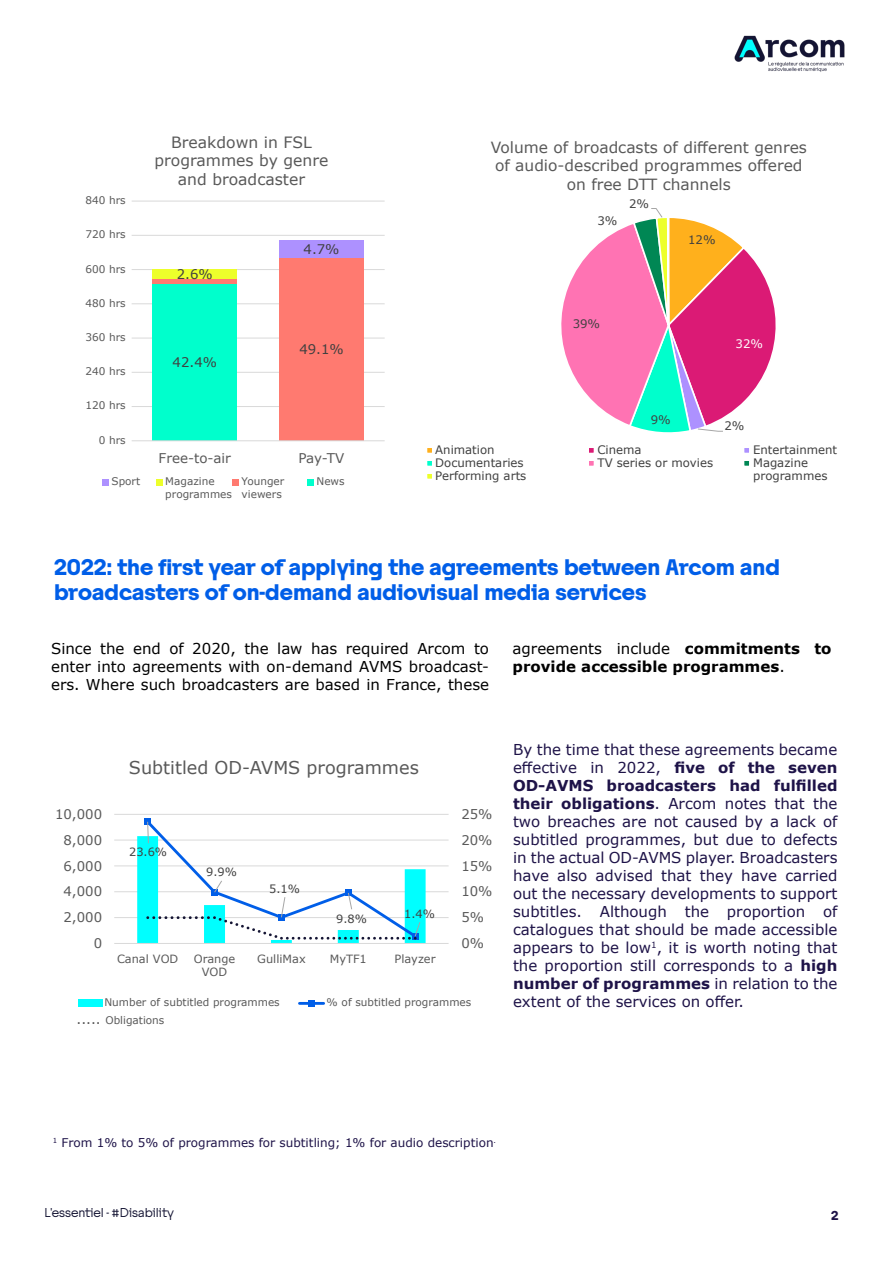
<style>
.page{position:relative;width:893px;height:1263px;background:#fff}
.page>*{position:absolute;margin:0;border:0;box-sizing:border-box;transform-origin:0 0}
.t1{font:700 21px/25.2px "Tosh";color:#005ee8}
.t2{font:17.7px "Verdana";color:#595959}
.t3{font:15.6px/18.8px "Verdana";color:#595959;text-align:center}
.t4{font:15.45px/18.6px "Verdana";color:#595959;text-align:center}
.t5{font:15px/18px "Verdana";color:#1e1348;text-align:justify}
.t6{font:15px/18px "Verdana";color:#000;text-align:justify}
.t7{font:700 15px/18px "Verdana";color:#000}
.t8{font:13.35px "Verdana";color:#595959}
.t9{font:13.2px/25.8px "Verdana";color:#595959;text-align:right}
.t10{font:13.2px "Verdana";color:#404040}
.t11{font:12px "Verdana";color:#1e1348}
.t12{font:12px "Tosh";color:#141433}
.t13{font:700 12px "Tosh";color:#1e1348}
.t14{font:11.7px/12.9px "Verdana";color:#404040}
.t15{font:11.7px "Verdana";color:#fff}
.t16{font:11.4px/13.5px "Verdana";color:#595959;text-align:center}
.t17{font:11.4px "Verdana";color:#404040}
.t18{font:10.5px/12.6px "Verdana";color:#595959}
.s1{font-size:13.35px}
.s2{font-weight:400}
.s3{font-weight:700}
</style>
<div class="page">
<img style="left:734px;top:35px;width:111px;height:37px">
<hr style="left:114px;top:814px;width:335px;height:1px;background:#d9d9d9">
<hr style="left:114px;top:839px;width:335px;height:1px;background:#d9d9d9">
<hr style="left:114px;top:865px;width:335px;height:1px;background:#d9d9d9">
<hr style="left:114px;top:891px;width:335px;height:1px;background:#d9d9d9">
<hr style="left:114px;top:917px;width:335px;height:1px;background:#d9d9d9">
<hr style="left:114px;top:943px;width:335px;height:1px;background:#d9d9d9">
<svg style="left:137px;top:818px;width:289px;height:125px"></svg>
<div style="left:78px;top:1000px;width:24px;height:7px;background:#0ff"></div>
<hr style="left:299px;top:1002px;width:25px;height:3px;background:#005ee8">
<div style="left:308px;top:1000px;width:7px;height:6px;background:#005ee8"></div>
<svg style="left:561px;top:208px;width:215px;height:225px"></svg>
<svg style="left:427px;top:448px;width:5px;height:5px"></svg>
<svg style="left:589px;top:448px;width:5px;height:5px"></svg>
<svg style="left:744px;top:448px;width:5px;height:5px"></svg>
<svg style="left:427px;top:461px;width:5px;height:5px"></svg>
<svg style="left:589px;top:461px;width:5px;height:5px"></svg>
<svg style="left:744px;top:461px;width:5px;height:5px"></svg>
<svg style="left:427px;top:474px;width:5px;height:5px"></svg>
<hr style="left:132px;top:201px;width:253px;height:1px;background:#d9d9d9">
<hr style="left:132px;top:235px;width:253px;height:1px;background:#d9d9d9">
<hr style="left:132px;top:269px;width:253px;height:1px;background:#d9d9d9">
<hr style="left:132px;top:303px;width:253px;height:1px;background:#d9d9d9">
<hr style="left:132px;top:338px;width:253px;height:1px;background:#d9d9d9">
<hr style="left:132px;top:372px;width:253px;height:1px;background:#d9d9d9">
<hr style="left:132px;top:406px;width:253px;height:1px;background:#d9d9d9">
<div style="left:153px;top:283px;width:84px;height:158px;background:#0fc"></div>
<div style="left:279px;top:258px;width:85px;height:183px;background:#ff7a70"></div>
<hr style="left:153px;top:279px;width:84px;height:4px;background:#ff7a70">
<div style="left:153px;top:269px;width:84px;height:10px;background:#edff2b"></div>
<div style="left:279px;top:240px;width:85px;height:18px;background:#ad91ff"></div>
<hr style="left:132px;top:440px;width:253px;height:1px;background:#d9d9d9">
<div style="left:102px;top:479px;width:7px;height:6px;background:#ad91ff"></div>
<svg style="left:156px;top:479px;width:6px;height:6px"></svg>
<div style="left:232px;top:479px;width:7px;height:6px;background:#ff7a70"></div>
<svg style="left:307px;top:479px;width:6px;height:6px"></svg>
<p class="t3" style="left:155px;top:132px;width:175px">Breakdown in FSL programmes by genre and broadcaster</p>
<p class="t18" style="left:85px;top:194px;width:42px">840 hrs</p>
<p class="t18" style="left:85px;top:228px;width:42px">720 hrs</p>
<p class="t18" style="left:85px;top:262px;width:42px">600 hrs</p>
<p class="t18" style="left:85px;top:296px;width:42px">480 hrs</p>
<p class="t18" style="left:85px;top:331px;width:42px">360 hrs</p>
<p class="t18" style="left:85px;top:365px;width:42px">240 hrs</p>
<p class="t18" style="left:85px;top:399px;width:42px">120 hrs</p>
<p class="t18" style="left:99px;top:433px;width:28px">0 hrs</p>
<p class="t18" style="left:112px;top:475px;width:30px">Sport</p>
<p class="t18" style="left:165px;top:475px;width:68px">Magazine programmes</p>
<p class="t18" style="left:242px;top:475px;width:44px">Younger viewers</p>
<p class="t18" style="left:316px;top:475px;width:30px">News</p>
<p class="t10" style="left:304px;top:241px;width:37px">4.7%</p>
<p class="t10" style="left:177px;top:265px;width:37px">2.6%</p>
<p class="t10" style="left:299px;top:341px;width:46px">49.1%</p>
<p class="t10" style="left:173px;top:353px;width:46px">42.4%</p>
<p class="t8" style="left:159px;top:449px;width:74px">Free-to-air</p>
<p class="t8" style="left:298px;top:449px;width:47px">Pay-TV</p>
<p class="t4" style="left:491px;top:138px;width:318px">Volume of broadcasts of different genres of audio-described programmes offered on free DTT channels</p>
<p class="t14" style="left:597px;top:214px;width:22px">3%</p>
<p class="t14" style="left:629px;top:197px;width:22px">2%</p>
<p class="t14" style="left:688px;top:233px;width:29px">12%</p>
<p class="t14" style="left:573px;top:317px;width:29px">39%</p>
<p class="t14" style="left:651px;top:413px;width:22px">9%</p>
<p class="t15" style="left:735px;top:335px;width:29px">32%</p>
<p class="t14" style="left:724px;top:420px;width:22px">2%</p>
<p class="t14" style="left:435px;top:443px;width:93px">Animation<br>Documentaries<br>Performing arts</p>
<p class="t14" style="left:597px;top:443px;width:117px">Cinema<br>TV series or movies</p>
<p class="t14" style="left:753px;top:443px;width:86px">Entertainment<br>Magazine programmes</p>
<h1 class="t1" style="left:54px;top:554px;width:727px">2022: the first year of applying the agreements between Arcom and broadcasters of on-demand audiovisual media services</h1>
<p class="t6" style="left:51px;top:640px;width:439px">Since the end of 2020, the law has required Arcom to enter into agreements with on-demand AVMS broadcast&shy;ers. Where such broadcasters are based in France, these</p>
<p class="t2" style="left:129px;top:755px;width:291px">Subtitled OD-AVMS programmes</p>
<p class="t9" style="left:55px;top:801px;width:49px">10,000<br>8,000<br>6,000<br>4,000<br>2,000<br>0</p>
<p class="t9" style="left:461px;top:801px;width:33px;text-align:left">25%<br>20%<br>15%<br>10%<br>5%<br>0%</p>
<p class="t17" style="left:129px;top:844px;width:40px">23.6%</p>
<p class="t17" style="left:206px;top:864px;width:32px">9.9%</p>
<p class="t17" style="left:269px;top:881px;width:32px">5.1%</p>
<p class="t17" style="left:336px;top:910px;width:32px">9.8%</p>
<p class="t17" style="left:404px;top:906px;width:32px">1.4%</p>
<p class="t16" style="left:117px;top:951px;width:63px">Canal VOD</p>
<p class="t16" style="left:194px;top:951px;width:43px">Orange<br>VOD</p>
<p class="t16" style="left:257px;top:951px;width:50px">GulliMax</p>
<p class="t16" style="left:330px;top:951px;width:39px">MyTF1</p>
<p class="t16" style="left:395px;top:951px;width:42px">Playzer</p>
<p class="t18" style="left:104px;top:996px;width:177px">Number of subtitled programmes</p>
<p class="t18" style="left:327px;top:996px;width:146px">% of subtitled programmes</p>
<p class="t18" style="left:77px;top:1014px;width:89px"><span class="s1">.....</span> Obligations</p>
<p class="t7" style="left:513px;top:639px;width:320px"><span class="s2">agreements include</span> commitments to provide accessible programmes<span class="s2">.</span></p>
<p class="t5" style="left:513px;top:740px;width:326px">By the time that these agreements became effective in 2022, <span class="s3">five of the seven OD-AVMS broadcasters had fulfilled their obligations</span>. Arcom notes that the two breaches are not caused by a lack of subtitled programmes, but due to defects in the actual OD-AVMS player. Broadcasters have also advised that they have carried out the necessary developments to support subtitles. Although the proportion of catalogues that should be made accessible appears to be low<sup>1</sup>, it is worth noting that the proportion still corresponds to a <span class="s3">high number of programmes</span> in relation to the extent of the services on offer.</p>
<p class="t11" style="left:53px;top:1134px;width:445px"><sup>1</sup> From 1% to 5% of programmes for subtitling; 1% for audio description<sup>.</sup></p>
<p class="t12" style="left:45px;top:1204px;width:131px">L'essentiel - #Disability</p>
<p class="t13" style="left:831px;top:1207px;width:9px">2</p>
</div>
